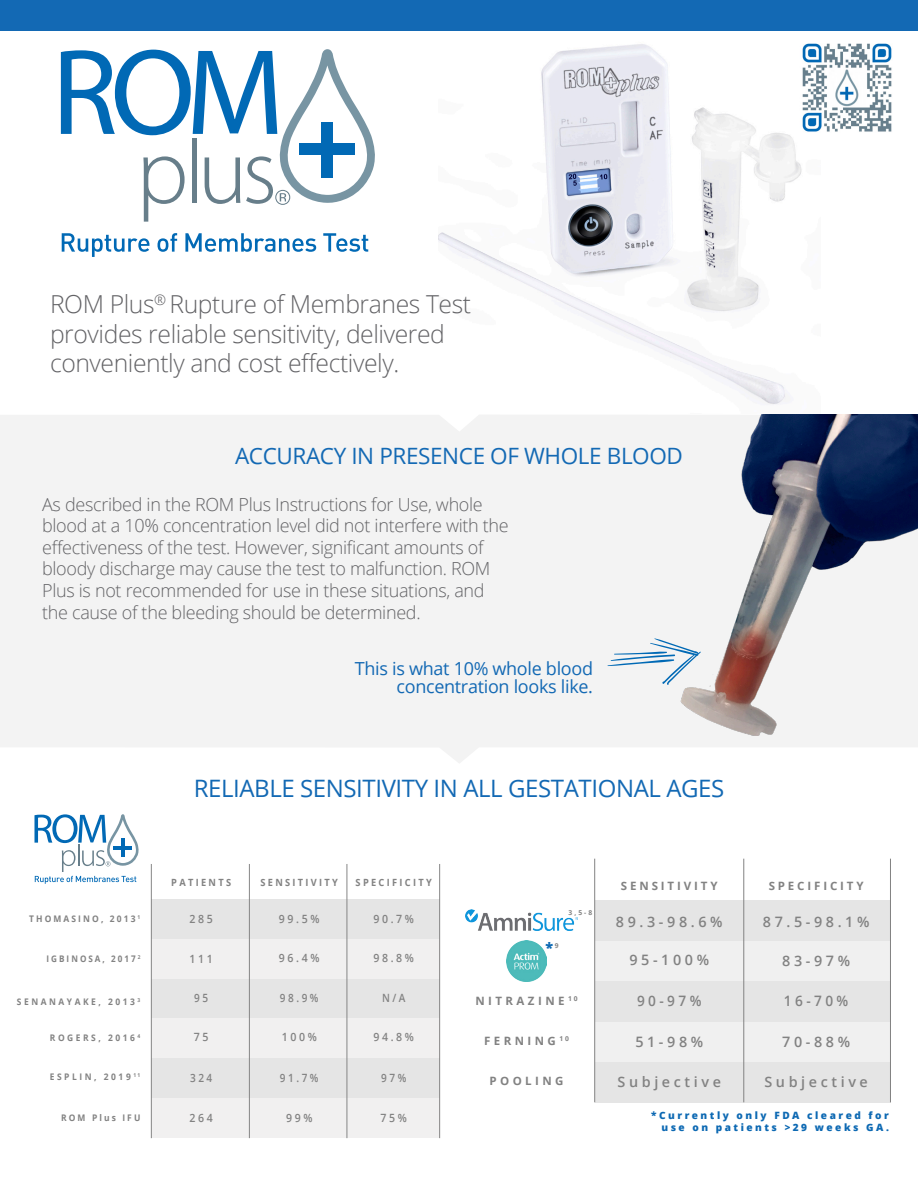
<style>
.page{position:relative;width:918px;height:1188px;background:#fff}
.page>*{position:absolute;margin:0;border:0;box-sizing:border-box;transform-origin:0 0}
.Headline{font:300 24.75px/29.7px "Open Sans";letter-spacing:-.015em;color:#636366}
.t1{font:24px "Open Sans";letter-spacing:-.015em;color:#1369b4}
.t2{font:22.5px "Open Sans";letter-spacing:-.015em;color:#1369b4}
.Headline-2{font:300 18px/21.6px "Open Sans";letter-spacing:-.015em;color:#636366}
.Headline-3{font:18px "Open Sans";letter-spacing:-.015em;color:#1369b4}
.t3{font:600 14.4px "Open Sans";letter-spacing:.25em;color:#828282}
.t4{font:600 14.4px "Open Sans";letter-spacing:.25em;color:#828282;scale:.95 1}
.t5{font:800 14.4px "Open Sans";color:#0d69b3}
.t6{font:700 11.55px "Open Sans";letter-spacing:.3em;color:#828282}
.t7{font:700 11.55px "Open Sans";letter-spacing:.25em;color:#828282}
.t8{font:600 11.4px "Open Sans";letter-spacing:.25em;color:#828282;scale:.93 1}
.t9{font:600 11.4px "Open Sans";letter-spacing:.25em;color:#828282;scale:.88 1}
.t10{font:800 10.05px/12.1px "Open Sans";letter-spacing:.25em;color:#0d69b3;text-align:right}
.t11{font:700 9.9px "Open Sans";letter-spacing:.25em;color:#828282;scale:.93 1}
.t12{font:700 9.15px "Open Sans";letter-spacing:.3em;color:#828282;scale:.93 1}
.t13{font:700 9.15px "Open Sans";letter-spacing:.25em;color:#828282;scale:.93 1}
.t14{font:700 9.15px "Open Sans";letter-spacing:.25em;color:#828282;scale:.89 1}
.t15{font:700 6.75px "Open Sans";color:#828282}
</style>
<div class="page">
<div style="left:0;top:0;width:918px;height:30px;background:#1369b4"></div>
<img style="left:439px;top:44px;width:363px;height:361px">
<div style="left:0;top:415px;width:918px;height:348px;background:#f3f3f3"></div>
<svg style="left:62px;top:233px;width:87px;height:24px"></svg>
<svg style="left:158px;top:233px;width:19px;height:19px"></svg>
<svg style="left:185px;top:233px;width:131px;height:19px"></svg>
<svg style="left:323px;top:233px;width:45px;height:19px"></svg>
<svg style="left:61px;top:49px;width:314px;height:173px"></svg>
<div style="left:299px;top:143px;width:56px;height:11px;background:#0169b5"></div>
<div style="left:321px;top:122px;width:12px;height:56px;background:#0169b5"></div>
<img style="left:602px;top:415px;width:316px;height:320px">
<svg style="left:607px;top:638px;width:94px;height:47px"></svg>
<div style="left:151px;top:1098px;width:289px;height:40px;background:#f1f0f0"></div>
<div style="left:151px;top:1018px;width:289px;height:40px;background:#f1f0f0"></div>
<div style="left:151px;top:978px;width:289px;height:40px;background:#e5e5e5"></div>
<div style="left:151px;top:939px;width:289px;height:40px;background:#f1f0f0"></div>
<div style="left:151px;top:899px;width:289px;height:40px;background:#e5e5e5"></div>
<div style="left:151px;top:1058px;width:289px;height:40px;background:#e5e5e5"></div>
<hr style="left:151px;top:864px;width:1px;height:274px;background:#828282">
<hr style="left:249px;top:864px;width:1px;height:274px;background:#828282">
<hr style="left:347px;top:864px;width:1px;height:274px;background:#828282">
<hr style="left:439px;top:864px;width:1px;height:274px;background:#828282">
<div style="left:595px;top:1062px;width:295px;height:40px;background:#e5e5e5"></div>
<div style="left:595px;top:1022px;width:295px;height:40px;background:#f0f0f0"></div>
<div style="left:595px;top:981px;width:295px;height:40px;background:#e5e5e5"></div>
<div style="left:595px;top:941px;width:295px;height:40px;background:#f0f0f0"></div>
<div style="left:595px;top:900px;width:295px;height:40px;background:#e5e5e5"></div>
<hr style="left:594px;top:859px;width:1px;height:243px;background:#828282">
<hr style="left:744px;top:859px;width:1px;height:243px;background:#828282">
<img style="left:466px;top:910px;width:111px;height:21px">
<img style="left:506px;top:941px;width:41px;height:40px">
<hr style="left:890px;top:859px;width:1px;height:243px;background:#828282">
<svg style="left:35px;top:814px;width:104px;height:70px"></svg>
<hr style="left:114px;top:846px;width:18px;height:3px;background:#0169b5">
<hr style="left:121px;top:839px;width:4px;height:18px;background:#0169b5">
<img style="left:795px;top:43px;width:97px;height:97px">
<p class="Headline" style="left:50px;top:288px;width:423px">ROM Plus<sup>®</sup> Rupture of Membranes Test provides reliable sensitivity, delivered conveniently and cost effectively.</p>
<p class="t2" style="left:235px;top:441px;width:449px">ACCURACY IN PRESENCE OF WHOLE BLOOD</p>
<p class="Headline-2" style="left:42px;top:493px;width:468px">As described in the ROM Plus Instructions for Use, whole blood at a 10% concentration level did not interfere with the effectiveness of the test. However, significant amounts of bloody discharge may cause the test to malfunction. ROM Plus is not recommended for use in these situations, and the cause of the bleeding should be determined.</p>
<p class="Headline-3" style="left:355px;top:657px;width:240px">This is what 10% whole blood</p>
<p class="Headline-3" style="left:397px;top:675px;width:198px">concentration looks like.</p>
<p class="t1" style="left:194px;top:771px;width:532px">RELIABLE SENSITIVITY IN ALL GESTATIONAL AGES</p>
<p class="t11" style="left:171px;top:875px;width:66px">PATIENTS</p>
<p class="t11" style="left:260px;top:875px;width:85px">SENSITIVITY</p>
<p class="t11" style="left:356px;top:875px;width:83px">SPECIFICITY</p>
<p class="t13" style="left:29px;top:912px;width:121px">THOMASINO, 2013 <sup>1</sup></p>
<p class="t8" style="left:190px;top:911px;width:27px">285</p>
<p class="t8" style="left:279px;top:911px;width:45px">99.5%</p>
<p class="t8" style="left:373px;top:911px;width:45px">90.7%</p>
<p class="t8" style="left:190px;top:951px;width:27px">111</p>
<p class="t8" style="left:279px;top:950px;width:45px">96.4%</p>
<p class="t8" style="left:373px;top:950px;width:45px">98.8%</p>
<p class="t12" style="left:17px;top:995px;width:134px">SENANAYAKE, 2013 <sup>3</sup></p>
<p class="t9" style="left:194px;top:990px;width:17px">9 5</p>
<p class="t9" style="left:280px;top:990px;width:45px">98.9%</p>
<p class="t9" style="left:382px;top:990px;width:28px">N/A</p>
<p class="t8" style="left:194px;top:1029px;width:17px">7 5</p>
<p class="t8" style="left:282px;top:1029px;width:39px">100%</p>
<p class="t8" style="left:373px;top:1029px;width:45px">94.8%</p>
<p class="t12" style="left:50px;top:1070px;width:99px">ESPLIN, 2019 <sup>11</sup></p>
<p class="t9" style="left:190px;top:1070px;width:27px">324</p>
<p class="t9" style="left:280px;top:1070px;width:45px">91.7%</p>
<p class="t9" style="left:381px;top:1070px;width:30px">97%</p>
<p class="t13" style="left:61px;top:1111px;width:87px">ROM Plus IFU</p>
<p class="t8" style="left:190px;top:1110px;width:27px">264</p>
<p class="t8" style="left:286px;top:1110px;width:30px">99%</p>
<p class="t8" style="left:381px;top:1110px;width:30px">75%</p>
<p class="t14" style="left:47px;top:952px;width:107px">IGBINOSA, 2017 <sup>2</sup></p>
<p class="t12" style="left:50px;top:1031px;width:99px">ROGERS, 2016 <sup>4</sup></p>
<p class="t15" style="left:569px;top:908px;width:25px">3,5-8</p>
<p class="t5" style="left:546px;top:937px;width:9px">*</p>
<p class="t15" style="left:555px;top:941px;width:5px">9</p>
<p class="t7" style="left:621px;top:878px;width:98px">SENSITIVITY</p>
<p class="t7" style="left:769px;top:878px;width:97px">SPECIFICITY</p>
<p class="t3" style="left:616px;top:911px;width:108px">89.3-98.6%</p>
<p class="t3" style="left:763px;top:911px;width:108px">87.5-98.1%</p>
<p class="t3" style="left:629px;top:950px;width:81px">95-100%</p>
<p class="t3" style="left:782px;top:951px;width:69px">83-97%</p>
<p class="t6" style="left:475px;top:993px;width:104px">NITRAZINE <sup>10</sup></p>
<p class="t4" style="left:637px;top:991px;width:69px">90-97%</p>
<p class="t4" style="left:784px;top:991px;width:69px">16-70%</p>
<p class="t3" style="left:635px;top:1032px;width:69px">51-98%</p>
<p class="t3" style="left:782px;top:1032px;width:69px">70-88%</p>
<p class="t6" style="left:489px;top:1073px;width:76px">POOLING</p>
<p class="t3" style="left:618px;top:1072px;width:105px">Subjective</p>
<p class="t3" style="left:764px;top:1072px;width:105px">Subjective</p>
<p class="t10" style="left:651px;top:1109px;width:239px">*Currently only FDA cleared for use on patients &gt;29 weeks GA.</p>
<p class="t6" style="left:484px;top:1033px;width:87px">FERNING <sup>10</sup></p>
</div>
